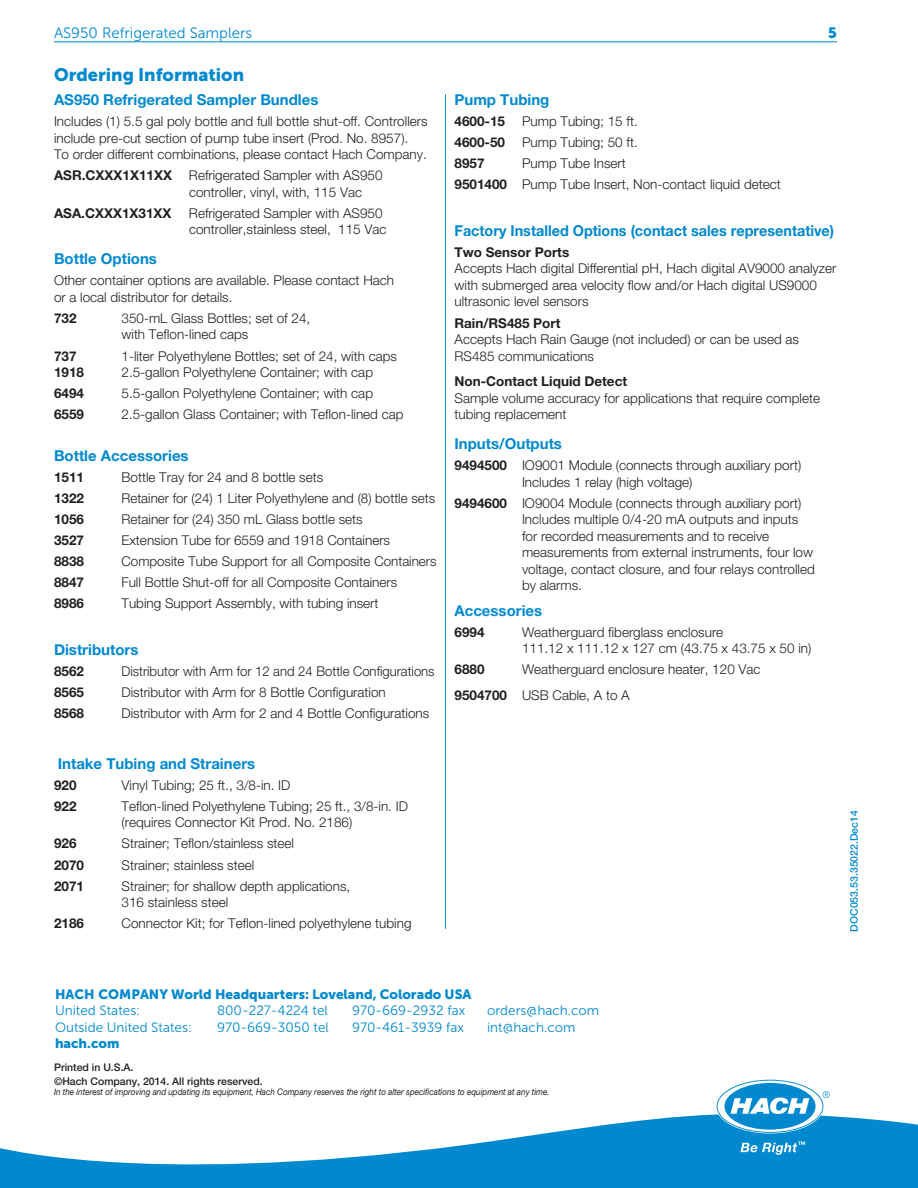
<style>
.page{position:relative;width:918px;height:1188px;background:#fff}
.page>*{position:absolute;margin:0;border:0;box-sizing:border-box;transform-origin:0 0}
.Head_2{font:18px "Museo Sans 900";color:#0089cf}
.Head_3_Text_1_Bold{font:700 15px "Helvetica Neue LTW1 G";color:#0089cf}
.Head_3_Text_1_Bold-2{font:700 15px "Helvetica Neue LTW1 G";color:#0089cf;scale:.96 1}
.Text_1{font:700 15px "Helvetica Neue LTW1 G";color:#0089cf}
.Head_3{font:15px "Museo Sans 300";color:#0089cf}
.Head_3-2{font:15px "Museo Sans 900";color:#0089cf}
.Text_1-2{font:300 13.5px/16.5px "Helvetica Neue LTW1 G";color:#231f20}
.Text_1-3{font:700 13.5px "Helvetica Neue LTW1 G";color:#231f20}
.t1{font:13.5px "Museo Sans 300";color:#0089cf}
.t2{font:13.5px "Museo Sans 900";color:#0089cf}
.t3{font:500 10.5px/13.5px "Helvetica Neue LTW1 G";color:#231f20}
.t4{font:500 10.5px "Helvetica Neue LTW1 G";color:#0089cf}
.t5{font:italic 9px "Helvetica Neue LTW1 G";color:#231f20;scale:.9 1}
.s1{font-weight:700}
</style>
<div class="page">
<svg style="left:0;top:1114px;width:918px;height:74px;fill:#0089cf"></svg>
<svg style="left:718px;top:1081px;width:112px;height:51px"></svg>
<svg style="left:740px;top:1141px;width:65px;height:14px"></svg>
<hr style="left:445px;top:94px;width:1px;height:835px;background:#0089cf">
<hr style="left:54px;top:41px;width:783px;height:1px;background:#0089cf">
<p class="Head_3" style="left:54px;top:25px;width:200px">AS950 Refrigerated Samplers</p>
<p class="Head_3-2" style="left:828px;top:24px;width:10px">5</p>
<p class="Head_2" style="left:54px;top:64px;width:192px">Ordering Information</p>
<p class="Head_3_Text_1_Bold" style="left:54px;top:91px;width:266px">AS950 Refrigerated Sampler Bundles</p>
<p class="Text_1-2" style="left:54px;top:113px;width:375px">Includes (1) 5.5 gal poly bottle and full bottle shut-off. Controllers include pre-cut section of pump tube insert (Prod. No. 8957).<br>To order different combinations, please contact Hach Company.</p>
<p class="Text_1-3" style="left:54px;top:167px;width:120px">ASR.CXXX1X11XX</p>
<p class="Text_1-2" style="left:189px;top:167px;width:195px">Refrigerated Sampler with AS950 controller, vinyl, with, 115 Vac</p>
<p class="Text_1-3" style="left:54px;top:205px;width:119px">ASA.CXXX1X31XX</p>
<p class="Text_1-2" style="left:189px;top:205px;width:199px">Refrigerated Sampler with AS950 controller,stainless steel, 115 Vac</p>
<p class="Head_3_Text_1_Bold" style="left:54px;top:250px;width:105px">Bottle Options</p>
<p class="Text_1-2" style="left:54px;top:272px;width:342px">Other container options are available. Please contact Hach or a local distributor for details.</p>
<p class="Text_1-3" style="left:54px;top:310px;width:24px">732</p>
<p class="Text_1-2" style="left:122px;top:310px;width:190px">350-mL Glass Bottles; set of 24, with Teflon-lined caps</p>
<p class="Text_1-3" style="left:54px;top:347px;width:24px">737</p>
<p class="Text_1-2" style="left:122px;top:347px;width:277px">1-liter Polyethylene Bottles; set of 24, with caps</p>
<p class="Text_1-3" style="left:54px;top:364px;width:32px">1918</p>
<p class="Text_1-2" style="left:122px;top:364px;width:253px">2.5-gallon Polyethylene Container; with cap</p>
<p class="Text_1-3" style="left:54px;top:385px;width:32px">6494</p>
<p class="Text_1-2" style="left:122px;top:385px;width:253px">5.5-gallon Polyethylene Container; with cap</p>
<p class="Text_1-3" style="left:54px;top:406px;width:32px">6559</p>
<p class="Text_1-2" style="left:122px;top:406px;width:284px">2.5-gallon Glass Container; with Teflon-lined cap</p>
<p class="Head_3_Text_1_Bold" style="left:54px;top:446px;width:136px">Bottle Accessories</p>
<p class="Text_1-3" style="left:54px;top:469px;width:32px">1511</p>
<p class="Text_1-2" style="left:122px;top:469px;width:203px">Bottle Tray for 24 and 8 bottle sets</p>
<p class="Text_1-3" style="left:54px;top:490px;width:32px">1322</p>
<p class="Text_1-2" style="left:122px;top:490px;width:315px">Retainer for (24) 1 Liter Polyethylene and (8) bottle sets</p>
<p class="Text_1-3" style="left:54px;top:511px;width:32px">1056</p>
<p class="Text_1-2" style="left:122px;top:511px;width:243px">Retainer for (24) 350 mL Glass bottle sets</p>
<p class="Text_1-3" style="left:54px;top:532px;width:32px">3527</p>
<p class="Text_1-2" style="left:122px;top:532px;width:270px">Extension Tube for 6559 and 1918 Containers</p>
<p class="Text_1-3" style="left:54px;top:553px;width:32px">8838</p>
<p class="Text_1-2" style="left:122px;top:553px;width:317px">Composite Tube Support for all Composite Containers</p>
<p class="Text_1-3" style="left:54px;top:574px;width:32px">8847</p>
<p class="Text_1-2" style="left:122px;top:574px;width:277px">Full Bottle Shut-off for all Composite Containers</p>
<p class="Text_1-3" style="left:54px;top:595px;width:32px">8986</p>
<p class="Text_1-2" style="left:122px;top:595px;width:259px">Tubing Support Assembly, with tubing insert</p>
<p class="Head_3_Text_1_Bold" style="left:54px;top:640px;width:86px">Distributors</p>
<p class="Text_1-3" style="left:54px;top:663px;width:32px">8562</p>
<p class="Text_1-2" style="left:122px;top:663px;width:315px">Distributor with Arm for 12 and 24 Bottle Configurations</p>
<p class="Text_1-3" style="left:54px;top:684px;width:32px">8565</p>
<p class="Text_1-2" style="left:122px;top:684px;width:266px">Distributor with Arm for 8 Bottle Configuration</p>
<p class="Text_1-3" style="left:54px;top:705px;width:32px">8568</p>
<p class="Text_1-2" style="left:122px;top:705px;width:309px">Distributor with Arm for 2 and 4 Bottle Configurations</p>
<p class="Text_1" style="left:58px;top:754px;width:199px">Intake Tubing and Strainers</p>
<p class="Text_1-3" style="left:54px;top:777px;width:24px">920</p>
<p class="Text_1-2" style="left:122px;top:777px;width:171px">Vinyl Tubing; 25 ft., 3/8-in. ID</p>
<p class="Text_1-3" style="left:54px;top:798px;width:24px">922</p>
<p class="Text_1-2" style="left:122px;top:798px;width:288px">Teflon-lined Polyethylene Tubing; 25 ft., 3/8-in. ID (requires Connector Kit Prod. No. 2186)</p>
<p class="Text_1-3" style="left:54px;top:835px;width:24px">926</p>
<p class="Text_1-2" style="left:122px;top:835px;width:174px">Strainer; Teflon/stainless steel</p>
<p class="Text_1-3" style="left:54px;top:856px;width:32px">2070</p>
<p class="Text_1-2" style="left:122px;top:856px;width:134px">Strainer; stainless steel</p>
<p class="Text_1-3" style="left:54px;top:877px;width:32px">2071</p>
<p class="Text_1-2" style="left:122px;top:877px;width:230px">Strainer; for shallow depth applications,<br>316 stainless steel</p>
<p class="Text_1-3" style="left:54px;top:915px;width:32px">2186</p>
<p class="Text_1-2" style="left:122px;top:915px;width:292px">Connector Kit; for Teflon-lined polyethylene tubing</p>
<p class="Text_1" style="left:454px;top:91px;width:96px">Pump Tubing</p>
<p class="Text_1-3" style="left:454px;top:113px;width:52px">4600-15</p>
<p class="Text_1-2" style="left:522px;top:113px;width:117px">Pump Tubing; 15 ft.</p>
<p class="Text_1-3" style="left:454px;top:134px;width:52px">4600-50</p>
<p class="Text_1-2" style="left:522px;top:134px;width:117px">Pump Tubing; 50 ft.</p>
<p class="Text_1-3" style="left:454px;top:155px;width:32px">8957</p>
<p class="Text_1-2" style="left:522px;top:155px;width:105px">Pump Tube Insert</p>
<p class="Text_1-2" style="left:454px;top:176px;width:328px"><span class="s1">9501400</span> Pump Tube Insert, Non-contact liquid detect</p>
<p class="Head_3_Text_1_Bold-2" style="left:454px;top:221px;width:397px">Factory Installed Options (contact sales representative)</p>
<p class="Text_1-2" style="left:454px;top:244px;width:383px"><span class="s1">Two Sensor Ports<br></span>Accepts Hach digital Differential pH, Hach digital AV9000 analyzer with submerged area velocity flow and/or Hach digital US9000 ultrasonic level sensors</p>
<p class="Text_1-2" style="left:454px;top:314px;width:346px"><span class="s1">Rain/RS485 Port<br></span>Accepts Hach Rain Gauge (not included) or can be used as<br>RS485 communications</p>
<p class="Text_1-2" style="left:454px;top:373px;width:367px"><span class="s1">Non-Contact Liquid Detect<br></span>Sample volume accuracy for applications that require complete tubing replacement</p>
<p class="Head_3_Text_1_Bold" style="left:454px;top:435px;width:109px">Inputs/Outputs</p>
<p class="Text_1-2" style="left:522px;top:457px;width:281px;text-indent:-68px"><span class="s1">9494500</span> IO9001 Module (connects through auxiliary port)<br>Includes 1 relay (high voltage)</p>
<p class="Text_1-2" style="left:522px;top:495px;width:294px;text-indent:-68px"><span class="s1">9494600</span> IO9004 Module (connects through auxiliary port)<br>Includes multiple 0/4-20 mA outputs and inputs for recorded measurements and to receive measurements from external instruments, four low voltage, contact closure, and four relays controlled by alarms.</p>
<p class="Text_1" style="left:454px;top:601px;width:89px">Accessories</p>
<p class="Text_1-3" style="left:454px;top:624px;width:32px">6994</p>
<p class="Text_1-2" style="left:522px;top:624px;width:291px">Weatherguard fiberglass enclosure<br>111.12 x 111.12 x 127 cm (43.75 x 43.75 x 50 in)</p>
<p class="Text_1-3" style="left:454px;top:661px;width:32px">6880</p>
<p class="Text_1-2" style="left:522px;top:661px;width:240px">Weatherguard enclosure heater, 120 Vac</p>
<p class="Text_1-2" style="left:454px;top:687px;width:177px"><span class="s1">9504700</span> USB Cable, A to A</p>
<p class="t4" style="left:848px;top:932px;width:123px;rotate:-90deg">DOC053.53.35022.Dec14</p>
<p class="t2" style="left:55px;top:987px;width:418px">HACH COMPANY World Headquarters: Loveland, Colorado USA</p>
<p class="t1" style="left:55px;top:1004px;width:87px">United States:</p>
<p class="t1" style="left:217px;top:1004px;width:112px">800-227-4224 tel</p>
<p class="t1" style="left:352px;top:1004px;width:115px">970-669-2932 fax</p>
<p class="t1" style="left:487px;top:1004px;width:114px">orders@hach.com</p>
<p class="t1" style="left:55px;top:1020px;width:138px">Outside United States:</p>
<p class="t1" style="left:217px;top:1020px;width:113px">970-669-3050 tel</p>
<p class="t1" style="left:352px;top:1020px;width:113px">970-461-3939 fax</p>
<p class="t1" style="left:487px;top:1020px;width:90px">int@hach.com</p>
<p class="t2" style="left:55px;top:1036px;width:66px">hach.com</p>
<p class="t3" style="left:54px;top:1061px;width:210px">Printed in U.S.A.<br>©Hach Company, 2014. All rights reserved.</p>
<p class="t5" style="left:54px;top:1087px;width:552px">In the interest of improving and updating its equipment, Hach Company reserves the right to alter specifications to equipment at any time.</p>
</div>
